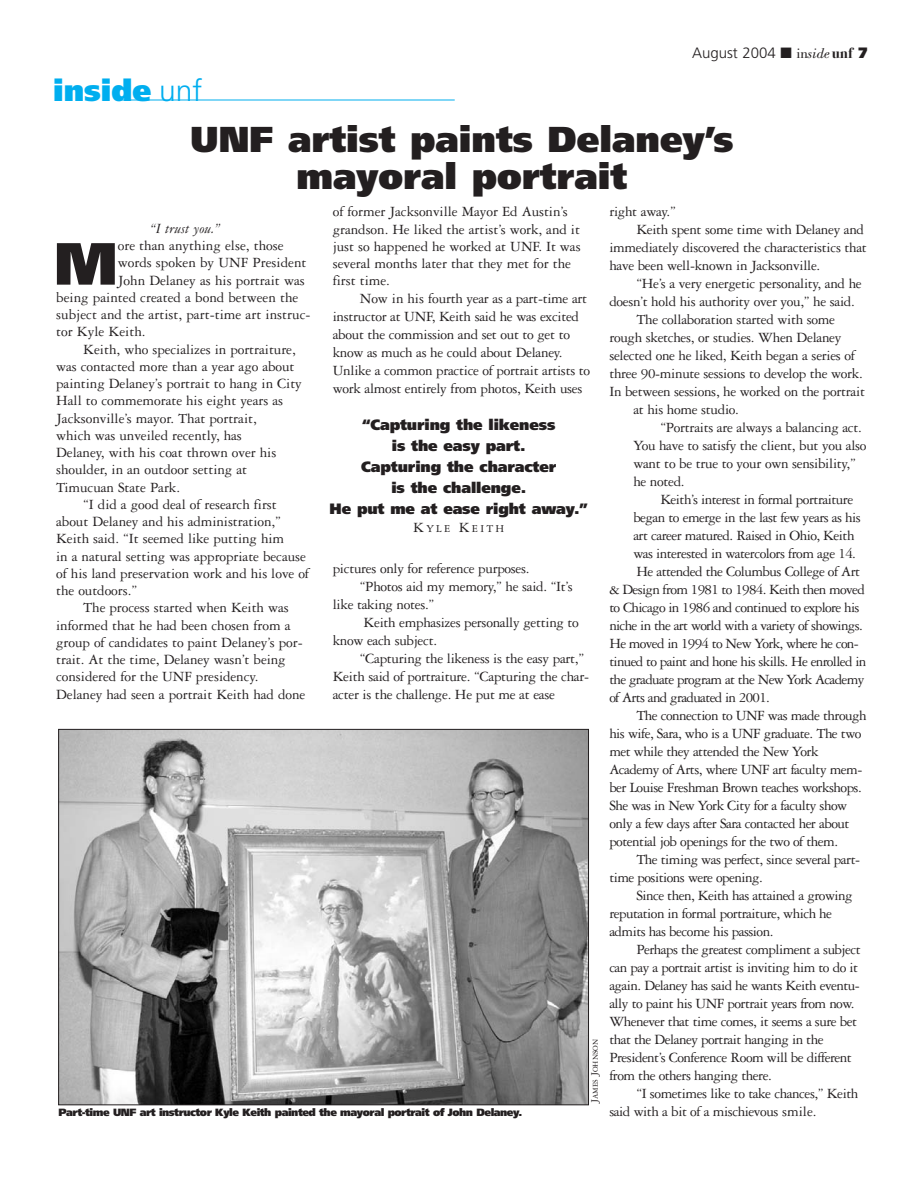
<style>
.page{position:relative;width:918px;height:1188px;background:#fff}
.page>*{position:absolute;margin:0;border:0;box-sizing:border-box;transform-origin:0 0}
.t1{font:900 59.4px "Frutiger";color:#231f20}
.t2{font:900 36px/37.5px "Frutiger";color:#231f20;text-align:center}
.t3{font:900 30px "Frutiger";color:#00aeef}
.t4{font:15px/18px "Garamond Three";letter-spacing:-.02em;color:#231f20}
.t5{font:15px "Garamond Three";letter-spacing:-.045em;color:#231f20}
.t6{font:15px "Garamond Three";color:#231f20}
.t7{font:900 15px/21px "Frutiger";letter-spacing:-.01em;color:#231f20;text-align:center}
.t8{font:300 15px "Frutiger";color:#231f20}
.t9{font:italic 15px "Garamond Three";color:#231f20}
.t10{font:11.25px "Garamond Three";letter-spacing:.2em;color:#231f20}
.t11{font:900 10.5px "Frutiger";letter-spacing:-.045em;color:#231f20}
.t12{font:7.8px "Garamond Three";color:#231f20}
.s1{font-weight:300}
.s2{font-family:"Bodoni BT";font-weight:400}
.s3{font-family:"Bodoni BT";font-weight:400;font-style:italic}
.s4{font-family:"Bodoni Svty Two ITCTT";font-weight:700}
.s5{font-weight:900}
.s6{font-size:15px}
.s7{font-size:10.5px}
</style>
<div class="page">
<img style="left:60px;top:731px;width:527px;height:372px">
<hr style="left:119px;top:100px;width:336px;height:1px;background:#00aeef">
<h3 class="t3" style="left:53px;top:78px;width:151px">inside <span class="s1">unf</span></h3>
<p class="t8" style="left:692px;top:47px;width:177px">August 2004 ■ <span class="s2">in</span><span class="s3">side</span><span class="s4">unf</span> <span class="s5">7</span></p>
<h2 class="t2" style="left:190px;top:123px;width:545px">UNF artist paints Delaney’s mayoral portrait</h2>
<p class="t9" style="left:150px;top:223px;width:72px">“I trust you.”</p>
<h1 class="t1" style="left:54px;top:240px;width:65px">M</h1>
<p class="t6" style="left:118px;top:241px;width:168px">ore than anything else, those</p>
<p class="t6" style="left:118px;top:258px;width:190px">words spoken by UNF President</p>
<p class="t6" style="left:118px;top:275px;width:189px">John Delaney as his portrait was</p>
<p class="t6" style="left:56px;top:292px;width:244px">being painted created a bond between the</p>
<p class="t6" style="left:56px;top:310px;width:256px">subject and the artist, part-time art instruc-</p>
<p class="t6" style="left:56px;top:327px;width:91px">tor Kyle Keith.</p>
<p class="t4" style="left:83px;top:341px;width:214px">Keith, who specializes in portraiture,</p>
<p class="t4" style="left:56px;top:359px;width:240px">was contacted more than a year ago about</p>
<p class="t4" style="left:56px;top:376px;width:247px">painting Delaney’s portrait to hang in City</p>
<p class="t4" style="left:56px;top:393px;width:228px">Hall to commemorate his eight years as</p>
<p class="t4" style="left:56px;top:410px;width:202px">Jacksonville’s mayor. That portrait,</p>
<p class="t4" style="left:56px;top:428px;width:187px">which was unveiled recently, has</p>
<p class="t4" style="left:56px;top:445px;width:222px">Delaney, with his coat thrown over his</p>
<p class="t4" style="left:56px;top:462px;width:192px">shoulder, in an outdoor setting at</p>
<p class="t4" style="left:56px;top:479px;width:125px">Timucuan State Park.</p>
<p class="t4" style="left:83px;top:497px;width:195px">“I did a good deal of research first</p>
<p class="t4" style="left:56px;top:514px;width:226px">about Delaney and his administration,”</p>
<p class="t4" style="left:56px;top:531px;width:230px">Keith said. “It seemed like putting him</p>
<p class="t4" style="left:56px;top:548px;width:251px">in a natural setting was appropriate because</p>
<p class="t4" style="left:56px;top:566px;width:254px">of his land preservation work and his love of</p>
<p class="t4" style="left:56px;top:583px;width:83px">the outdoors.”</p>
<p class="t4" style="left:83px;top:600px;width:207px">The process started when Keith was</p>
<p class="t4" style="left:56px;top:617px;width:236px">informed that he had been chosen from a</p>
<p class="t4" style="left:56px;top:635px;width:248px">group of candidates to paint Delaney’s por-</p>
<p class="t4" style="left:56px;top:652px;width:231px">trait. At the time, Delaney wasn’t being</p>
<p class="t4" style="left:56px;top:669px;width:204px">considered for the UNF presidency.</p>
<p class="t4" style="left:56px;top:686px;width:251px">Delaney had seen a portrait Keith had done</p>
<p class="t4" style="left:333px;top:205px;width:249px;line-height:17.2px">of former Jacksonville Mayor Ed Austin’s grandson. He liked the artist’s work, and it just so happened he worked at UNF. It was several months later that they met for the first time.</p>
<p class="t4" style="left:333px;top:291px;width:259px;text-indent:27px">Now in his fourth year as a part-time art instructor at UNF, Keith said he was excited about the commission and set out to get to know as much as he could about Delaney.<br>Unlike a common practice of portrait artists to work almost entirely from photos, Keith uses</p>
<p class="t7" style="left:330px;top:415px;width:260px">“Capturing the likeness<br>is the easy part.<br>Capturing the character<br>is the challenge.<br>He put me at ease right away.”</p>
<p class="t10" style="left:413px;top:525px;width:93px"><span class="s6">K</span>YLE <span class="s6">K</span>EITH</p>
<p class="t4" style="left:333px;top:561px;width:198px">pictures only for reference purposes.</p>
<p class="t4" style="left:360px;top:579px;width:215px">“Photos aid my memory,” he said. “It’s</p>
<p class="t4" style="left:333px;top:597px;width:103px">like taking notes.”</p>
<p class="t4" style="left:364px;top:615px;width:217px">Keith emphasizes personally getting to</p>
<p class="t4" style="left:333px;top:633px;width:106px">know each subject.</p>
<p class="t4" style="left:360px;top:651px;width:226px">“Capturing the likeness is the easy part,”</p>
<p class="t4" style="left:333px;top:669px;width:258px">Keith said of portraiture. “Capturing the char-</p>
<p class="t4" style="left:333px;top:687px;width:224px">acter is the challenge. He put me at ease</p>
<p class="t12" style="left:593px;top:1103px;width:65px;rotate:-90deg"><span class="s7">J</span>AMES <span class="s7">J</span>OHNSON</p>
<p class="t11" style="left:58px;top:1108px;width:465px">Part-time UNF art instructor Kyle Keith painted the mayoral portrait of John Delaney.</p>
<p class="t4" style="left:609px;top:204px;width:68px">right away.”</p>
<p class="t4" style="left:636px;top:222px;width:229px">Keith spent some time with Delaney and</p>
<p class="t4" style="left:609px;top:240px;width:259px">immediately discovered the characteristics that</p>
<p class="t4" style="left:609px;top:258px;width:213px">have been well-known in Jacksonville.</p>
<p class="t4" style="left:636px;top:276px;width:227px">“He’s a very energetic personality, and he</p>
<p class="t4" style="left:609px;top:294px;width:247px">doesn’t hold his authority over you,” he said.</p>
<p class="t4" style="left:636px;top:312px;width:200px">The collaboration started with some</p>
<p class="t4" style="left:609px;top:330px;width:234px">rough sketches, or studies. When Delaney</p>
<p class="t4" style="left:609px;top:348px;width:247px">selected one he liked, Keith began a series of</p>
<p class="t4" style="left:609px;top:366px;width:255px">three 90-minute sessions to develop the work.</p>
<p class="t4" style="left:609px;top:384px;width:257px">In between sessions, he worked on the portrait</p>
<p class="t4" style="left:633px;top:402px;width:107px">at his home studio.</p>
<p class="t4" style="left:660px;top:420px;width:203px">“Portraits are always a balancing act.</p>
<p class="t4" style="left:633px;top:438px;width:235px">You have to satisfy the client, but you also</p>
<p class="t4" style="left:633px;top:456px;width:224px">want to be true to your own sensibility,”</p>
<p class="t4" style="left:633px;top:474px;width:53px">he noted.</p>
<p class="t4" style="left:660px;top:492px;width:194px">Keith’s interest in formal portraiture</p>
<p class="t4" style="left:633px;top:510px;width:229px">began to emerge in the last few years as his</p>
<p class="t4" style="left:633px;top:528px;width:223px">art career matured. Raised in Ohio, Keith</p>
<p class="t4" style="left:633px;top:546px;width:224px">was interested in watercolors from age 14.</p>
<p class="t4" style="left:636px;top:564px;width:225px">He attended the Columbus College of Art</p>
<p class="t5" style="left:609px;top:585px;width:257px">&amp; Design from 1981 to 1984. Keith then moved</p>
<p class="t5" style="left:609px;top:603px;width:252px">to Chicago in 1986 and continued to explore his</p>
<p class="t5" style="left:609px;top:621px;width:255px">niche in the art world with a variety of showings.</p>
<p class="t5" style="left:609px;top:639px;width:251px">He moved in 1994 to New York, where he con-</p>
<p class="t5" style="left:609px;top:657px;width:259px">tinued to paint and hone his skills. He enrolled in</p>
<p class="t5" style="left:609px;top:675px;width:257px">the graduate program at the New York Academy</p>
<p class="t5" style="left:609px;top:693px;width:162px">of Arts and graduated in 2001.</p>
<p class="t4" style="left:636px;top:708px;width:232px">The connection to UNF was made through</p>
<p class="t4" style="left:609px;top:726px;width:254px">his wife, Sara, who is a UNF graduate. The two</p>
<p class="t4" style="left:609px;top:744px;width:211px">met while they attended the New York</p>
<p class="t4" style="left:609px;top:762px;width:255px">Academy of Arts, where UNF art faculty mem-</p>
<p class="t4" style="left:609px;top:780px;width:254px">ber Louise Freshman Brown teaches workshops.</p>
<p class="t4" style="left:609px;top:798px;width:239px">She was in New York City for a faculty show</p>
<p class="t4" style="left:609px;top:816px;width:242px">only a few days after Sara contacted her about</p>
<p class="t4" style="left:609px;top:834px;width:230px">potential job openings for the two of them.</p>
<p class="t4" style="left:636px;top:852px;width:225px">The timing was perfect, since several part-</p>
<p class="t4" style="left:609px;top:870px;width:155px">time positions were opening.</p>
<p class="t4" style="left:636px;top:888px;width:218px">Since then, Keith has attained a growing</p>
<p class="t4" style="left:609px;top:906px;width:224px">reputation in formal portraiture, which he</p>
<p class="t4" style="left:609px;top:924px;width:166px">admits has become his passion.</p>
<p class="t4" style="left:636px;top:942px;width:226px">Perhaps the greatest compliment a subject</p>
<p class="t4" style="left:609px;top:960px;width:250px">can pay a portrait artist is inviting him to do it</p>
<p class="t4" style="left:609px;top:978px;width:252px">again. Delaney has said he wants Keith eventu-</p>
<p class="t4" style="left:609px;top:996px;width:247px">ally to paint his UNF portrait years from now.</p>
<p class="t4" style="left:609px;top:1014px;width:249px">Whenever that time comes, it seems a sure bet</p>
<p class="t4" style="left:609px;top:1032px;width:216px">that the Delaney portrait hanging in the</p>
<p class="t4" style="left:609px;top:1050px;width:244px">President’s Conference Room will be different</p>
<p class="t4" style="left:609px;top:1068px;width:164px">from the others hanging there.</p>
<p class="t4" style="left:636px;top:1086px;width:224px">“I sometimes like to take chances,” Keith</p>
<p class="t4" style="left:609px;top:1104px;width:209px">said with a bit of a mischievous smile.</p>
</div>
